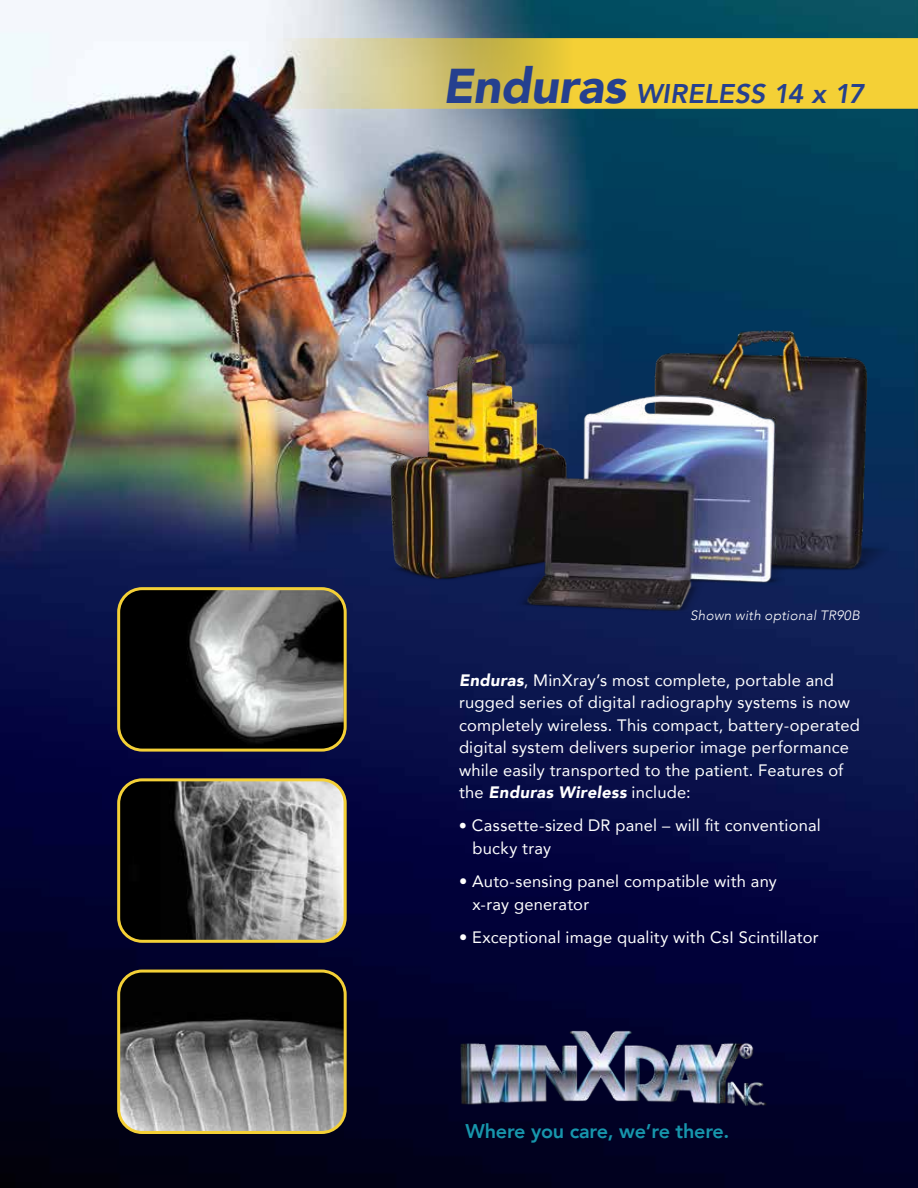
<style>
.page{position:relative;width:918px;height:1188px;background:#fff}
.page>*{position:absolute;margin:0;border:0;box-sizing:border-box;transform-origin:0 0}
.t1{font:italic 800 27px "Avenir";color:#25408f}
.t2{font:800 19.8px "Avenir";letter-spacing:-.01em;color:#1796ac}
.t3{font:16.5px/22.5px "Avenir";letter-spacing:.015em;color:#fff}
.t4{font:italic 300 13.5px "Avenir";letter-spacing:.02em;color:#fff}
.s1{font-weight:900;font-size:48.75px}
.s2{font-weight:900;font-style:italic}
.s3{font-family:"Tahoma"}
</style>
<div class="page">
<img style="left:0;top:0;width:918px;height:1188px">
<svg style="left:275px;top:38px;width:643px;height:71px;background:#e2c956"></svg>
<img style="left:454px;top:1024px;width:319px;height:98px">
<img style="left:119px;top:971px;width:226px;height:161px">
<div style="left:117px;top:970px;width:230px;height:164px;border:3px solid #f4d036;border-radius:24px"></div>
<img style="left:119px;top:780px;width:226px;height:161px">
<div style="left:117px;top:778px;width:230px;height:165px;border:3px solid #f4d036;border-radius:24px"></div>
<img style="left:119px;top:589px;width:226px;height:161px">
<div style="left:117px;top:587px;width:230px;height:165px;border:3px solid #f4d036;border-radius:24px"></div>
<img style="left:328px;top:270px;width:590px;height:401px">
<h1 class="t1" style="left:443px;top:77px;width:423px"><span class="s1">Enduras</span> WIRELESS 14 x 17</h1>
<p class="t4" style="left:690px;top:608px;width:171px">Shown with optional TR90B</p>
<p class="t3" style="left:459px;top:668px;width:402px"><span class="s2">Enduras</span>, MinXray’s most complete, portable and rugged series of digital radiography systems is now completely wireless. This compact, battery-operated digital system delivers superior image performance while easily transported to the patient. Features of the <span class="s2">Enduras Wireless</span> include:</p>
<p class="t3" style="left:472px;top:814px;width:350px;text-indent:-13px"><span class="s3">•</span> Cassette-sized DR panel – will fit conventional bucky tray</p>
<p class="t3" style="left:473px;top:870px;width:306px;text-indent:-14px">• Auto-sensing panel compatible with any x-ray generator</p>
<p class="t3" style="left:459px;top:925px;width:361px">• Exceptional image quality with CsI Scintillator</p>
<p class="t2" style="left:466px;top:1115px;width:265px">Where you care, we’re there.</p>
</div>
